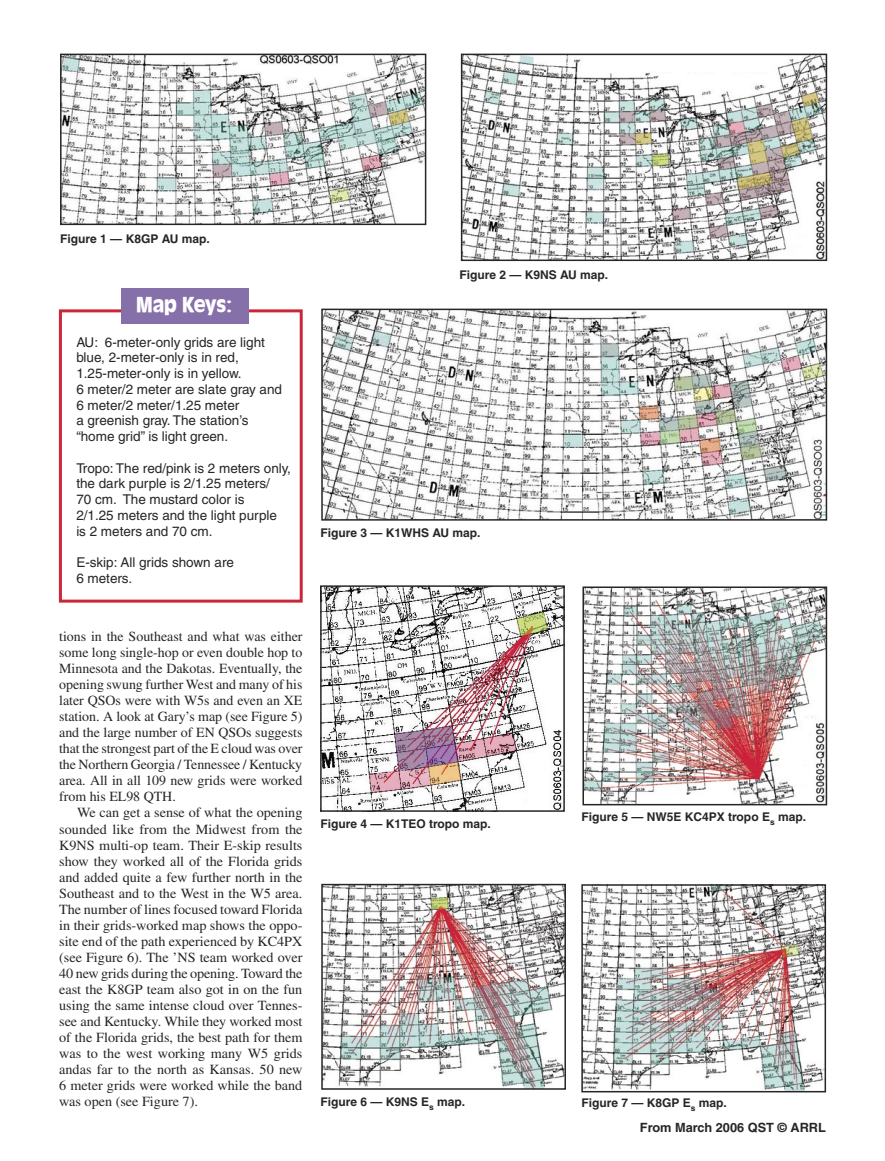
<style>
.page{position:relative;width:885px;height:1161px;background:#fff}
.page>*{position:absolute;margin:0;border:0;box-sizing:border-box;transform-origin:0 0}
.t1{font:700 22.5px "Antigoni Bd";letter-spacing:-.015em;color:#fff;scale:.9 1}
.t2{font:13.95px/16px "Times";color:#272525;text-align:justify}
.t3{font:13.5px/15.8px "Helvetica";color:#272525}
.t4{font:700 12.75px "Helvetica";color:#272525}
.t5{font:700 12px "Helvetica";color:#272525}
</style>
<div class="page">
<div style="left:59px;top:309px;width:243px;height:294px;border:3px solid #cc2639"></div>
<div style="left:121px;top:288px;width:127px;height:35px;background:#8670aa"></div>
<img style="left:63px;top:57px;width:360px;height:165px">
<div style="left:60px;top:54px;width:366px;height:171px;border:2px solid #272525"></div>
<img style="left:463px;top:57px;width:360px;height:201px">
<div style="left:460px;top:54px;width:366px;height:207px;border:2px solid #272525"></div>
<img style="left:324px;top:312px;width:499px;height:206px">
<div style="left:321px;top:309px;width:505px;height:212px;border:2px solid #272525"></div>
<img style="left:323px;top:588px;width:238px;height:221px">
<div style="left:320px;top:585px;width:244px;height:227px;border:2px solid #272525"></div>
<img style="left:585px;top:589px;width:238px;height:213px">
<div style="left:582px;top:586px;width:244px;height:219px;border:2px solid #272525"></div>
<img style="left:324px;top:887px;width:238px;height:200px">
<div style="left:321px;top:884px;width:244px;height:206px;border:2px solid #272525"></div>
<img style="left:584px;top:887px;width:238px;height:202px">
<div style="left:581px;top:884px;width:244px;height:208px;border:2px solid #272525"></div>
<p class="t5" style="left:60px;top:232px;width:151px">Figure 1 — K8GP AU map.</p>
<h1 class="t1" style="left:136px;top:290px;width:108px">Map Keys:</h1>
<p class="t3" style="left:76px;top:334px;width:207px">AU: 6-meter-only grids are light blue, 2-meter-only is in red,<br>1.25-meter-only is in yellow.<br>6 meter/2 meter are slate gray and<br>6 meter/2 meter/1.25 meter<br>a greenish gray. The station’s “home grid” is light green.</p>
<p class="t3" style="left:76px;top:460px;width:216px">Tropo: The red/pink is 2 meters only, the dark purple is 2/1.25 meters/<br>70 cm. The mustard color is<br>2/1.25 meters and the light purple<br>is 2 meters and 70 cm.</p>
<p class="t3" style="left:76px;top:555px;width:159px">E-skip: All grids shown are<br>6 meters.</p>
<p class="t5" style="left:459px;top:268px;width:150px">Figure 2 — K9NS AU map.</p>
<p class="t5" style="left:320px;top:526px;width:162px">Figure 3 — K1WHS AU map.</p>
<p class="t2" style="left:59px;top:628px;width:245px">tions in the Southeast and what was either some long single-hop or even double hop to Minnesota and the Dakotas. Eventually, the opening swung further West and many of his later QSOs were with W5s and even an XE station. A look at Gary’s map (see Figure 5) and the large number of EN QSOs suggests that the strongest part of the E cloud was over the Northern Georgia / Tennessee / Kentucky area. All in all 109 new grids were worked from his EL98 QTH.</p>
<p class="t2" style="left:59px;top:805px;width:245px;text-indent:18px">We can get a sense of what the opening sounded like from the Midwest from the K9NS multi-op team. Their E-skip results show they worked all of the Florida grids and added quite a few further north in the Southeast and to the West in the W5 area.<br>The number of lines focused toward Florida in their grids-worked map shows the oppo&shy;site end of the path experienced by KC4PX (see Figure 6). The ’NS team worked over 40 new grids during the opening. Toward the east the K8GP team also got in on the fun using the same intense cloud over Tennes&shy;see and Kentucky. While they worked most of the Florida grids, the best path for them was to the west working many W5 grids andas far to the north as Kansas. 50 new 6 meter grids were worked while the band was open (see Figure 7).</p>
<p class="t5" style="left:320px;top:816px;width:172px">Figure 4 — K1TEO tropo map.</p>
<p class="t5" style="left:581px;top:809px;width:226px">Figure 5 — NW5E KC4PX tropo E<sub>s</sub> map.</p>
<p class="t5" style="left:320px;top:1095px;width:146px">Figure 6 — K9NS E<sub>s</sub> map.</p>
<p class="t5" style="left:581px;top:1096px;width:147px">Figure 7 — K8GP E<sub>s</sub> map.</p>
<p class="t4" style="left:639px;top:1120px;width:187px">From March 2006 QST © ARRL</p>
</div>
